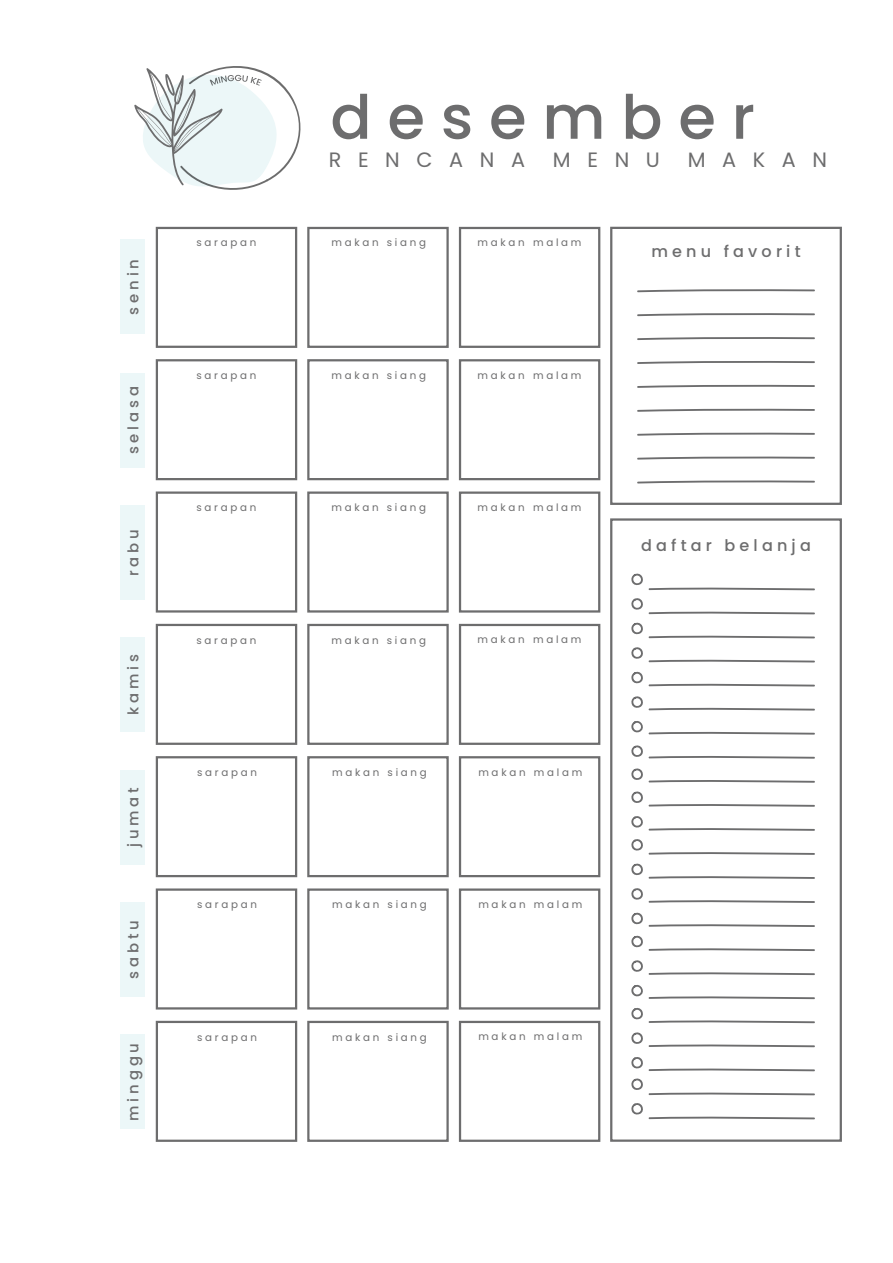
<style>
.page{position:relative;width:893px;height:1263px;background:#fff}
.page>*{position:absolute;margin:0;border:0;box-sizing:border-box;transform-origin:0 0}
.t1{font:500 60.75px "Poppins";color:#6d6d6e}
.t2{font:20.7px "Poppins";color:#6d6d6e}
.t3{font:500 16.05px "Poppins";color:#6d6d6e}
.t4{font:500 14.85px "Poppins";color:#6d6d6e}
.t5{font:10.2px "Poppins";color:#6d6d6e}
</style>
<div class="page">
<svg style="left:134px;top:66px;width:167px;height:124px"></svg>
<div style="left:156px;top:227px;width:141px;height:121px;border:2px solid #6d6d6e"></div>
<div style="left:156px;top:359px;width:141px;height:121px;border:2px solid #6d6d6e"></div>
<div style="left:156px;top:491px;width:141px;height:122px;border:2px solid #6d6d6e"></div>
<div style="left:156px;top:624px;width:141px;height:121px;border:2px solid #6d6d6e"></div>
<div style="left:156px;top:756px;width:141px;height:121px;border:2px solid #6d6d6e"></div>
<div style="left:156px;top:888px;width:141px;height:121px;border:2px solid #6d6d6e"></div>
<div style="left:156px;top:1021px;width:141px;height:121px;border:2px solid #6d6d6e"></div>
<div style="left:307px;top:227px;width:142px;height:121px;border:2px solid #6d6d6e"></div>
<div style="left:307px;top:359px;width:142px;height:121px;border:2px solid #6d6d6e"></div>
<div style="left:307px;top:491px;width:142px;height:122px;border:2px solid #6d6d6e"></div>
<div style="left:307px;top:624px;width:142px;height:121px;border:2px solid #6d6d6e"></div>
<div style="left:307px;top:756px;width:142px;height:121px;border:2px solid #6d6d6e"></div>
<div style="left:307px;top:888px;width:142px;height:121px;border:2px solid #6d6d6e"></div>
<div style="left:307px;top:1021px;width:142px;height:121px;border:2px solid #6d6d6e"></div>
<div style="left:459px;top:227px;width:141px;height:121px;border:2px solid #6d6d6e"></div>
<div style="left:459px;top:359px;width:141px;height:121px;border:2px solid #6d6d6e"></div>
<div style="left:459px;top:491px;width:141px;height:122px;border:2px solid #6d6d6e"></div>
<div style="left:459px;top:624px;width:141px;height:121px;border:2px solid #6d6d6e"></div>
<div style="left:459px;top:756px;width:141px;height:121px;border:2px solid #6d6d6e"></div>
<div style="left:459px;top:888px;width:141px;height:121px;border:2px solid #6d6d6e"></div>
<div style="left:459px;top:1021px;width:141px;height:121px;border:2px solid #6d6d6e"></div>
<div style="left:121px;top:240px;width:24px;height:94px;background:#ecf7f8"></div>
<div style="left:121px;top:373px;width:24px;height:94px;background:#ecf7f8"></div>
<div style="left:121px;top:505px;width:24px;height:95px;background:#ecf7f8"></div>
<div style="left:121px;top:638px;width:24px;height:94px;background:#ecf7f8"></div>
<div style="left:121px;top:770px;width:24px;height:94px;background:#ecf7f8"></div>
<div style="left:121px;top:902px;width:24px;height:95px;background:#ecf7f8"></div>
<div style="left:121px;top:1035px;width:24px;height:94px;background:#ecf7f8"></div>
<div style="left:610px;top:227px;width:232px;height:278px;border:2px solid #6d6d6e"></div>
<svg style="left:637px;top:289px;width:178px;height:3px"></svg>
<svg style="left:637px;top:313px;width:178px;height:3px"></svg>
<svg style="left:637px;top:337px;width:178px;height:3px"></svg>
<svg style="left:637px;top:361px;width:178px;height:3px"></svg>
<svg style="left:637px;top:385px;width:178px;height:3px"></svg>
<svg style="left:637px;top:408px;width:178px;height:4px"></svg>
<svg style="left:637px;top:432px;width:178px;height:4px"></svg>
<svg style="left:637px;top:456px;width:178px;height:4px"></svg>
<svg style="left:637px;top:480px;width:178px;height:3px"></svg>
<div style="left:610px;top:518px;width:232px;height:624px;border:2px solid #6d6d6e"></div>
<svg style="left:631px;top:573px;width:184px;height:17px"></svg>
<svg style="left:631px;top:598px;width:184px;height:16px"></svg>
<svg style="left:631px;top:622px;width:184px;height:16px"></svg>
<svg style="left:631px;top:647px;width:184px;height:15px"></svg>
<svg style="left:631px;top:671px;width:184px;height:15px"></svg>
<svg style="left:631px;top:696px;width:184px;height:14px"></svg>
<svg style="left:631px;top:721px;width:184px;height:14px"></svg>
<svg style="left:631px;top:745px;width:184px;height:14px"></svg>
<svg style="left:631px;top:768px;width:184px;height:15px"></svg>
<svg style="left:631px;top:791px;width:184px;height:16px"></svg>
<svg style="left:631px;top:816px;width:184px;height:15px"></svg>
<svg style="left:631px;top:839px;width:184px;height:16px"></svg>
<svg style="left:631px;top:863px;width:184px;height:16px"></svg>
<svg style="left:631px;top:888px;width:184px;height:15px"></svg>
<svg style="left:631px;top:912px;width:184px;height:15px"></svg>
<svg style="left:631px;top:935px;width:184px;height:16px"></svg>
<svg style="left:631px;top:960px;width:184px;height:15px"></svg>
<svg style="left:631px;top:984px;width:184px;height:15px"></svg>
<svg style="left:631px;top:1008px;width:184px;height:15px"></svg>
<svg style="left:631px;top:1032px;width:184px;height:15px"></svg>
<svg style="left:631px;top:1057px;width:184px;height:14px"></svg>
<svg style="left:631px;top:1078px;width:184px;height:17px"></svg>
<svg style="left:631px;top:1103px;width:184px;height:16px"></svg>
<h3 class="t4" style="left:125px;top:315px;width:57px;rotate:-90deg">s e n i n</h3>
<h3 class="t4" style="left:125px;top:454px;width:70px;rotate:-90deg">s e l a s a</h3>
<h3 class="t4" style="left:125px;top:576px;width:49px;rotate:-90deg">r a b u</h3>
<h3 class="t4" style="left:125px;top:715px;width:62px;rotate:-90deg">k a m i s</h3>
<h3 class="t4" style="left:125px;top:847px;width:61px;rotate:-90deg">j u m a t</h3>
<h3 class="t4" style="left:125px;top:979px;width:60px;rotate:-90deg">s a b t u</h3>
<h3 class="t4" style="left:125px;top:1121px;width:79px;rotate:-90deg">m i n g g u</h3>
<h1 class="t1" style="left:330px;top:82px;width:426px">d e s e m b e r</h1>
<h2 class="t2" style="left:329px;top:148px;width:198px">R E N C A N A</h2>
<h2 class="t2" style="left:553px;top:148px;width:109px">M E N U</h2>
<h2 class="t2" style="left:688px;top:148px;width:141px">M A K A N</h2>
<p class="t5" style="left:196px;top:237px;width:61px">s a r a p a n</p>
<p class="t5" style="left:331px;top:237px;width:96px">m a k a n s i a n g</p>
<p class="t5" style="left:478px;top:237px;width:105px">m a k a n m a l a m</p>
<p class="t5" style="left:196px;top:369px;width:61px">s a r a p a n</p>
<p class="t5" style="left:331px;top:369px;width:96px">m a k a n s i a n g</p>
<p class="t5" style="left:478px;top:369px;width:105px">m a k a n m a l a m</p>
<p class="t5" style="left:196px;top:502px;width:61px">s a r a p a n</p>
<p class="t5" style="left:331px;top:502px;width:96px">m a k a n s i a n g</p>
<p class="t5" style="left:478px;top:501px;width:105px">m a k a n m a l a m</p>
<p class="t5" style="left:196px;top:634px;width:61px">s a r a p a n</p>
<p class="t5" style="left:331px;top:634px;width:96px">m a k a n s i a n g</p>
<p class="t5" style="left:478px;top:634px;width:105px">m a k a n m a l a m</p>
<p class="t5" style="left:197px;top:766px;width:61px">s a r a p a n</p>
<p class="t5" style="left:332px;top:766px;width:96px">m a k a n s i a n g</p>
<p class="t5" style="left:478px;top:766px;width:105px">m a k a n m a l a m</p>
<p class="t5" style="left:197px;top:899px;width:61px">s a r a p a n</p>
<p class="t5" style="left:332px;top:899px;width:96px">m a k a n s i a n g</p>
<p class="t5" style="left:478px;top:898px;width:105px">m a k a n m a l a m</p>
<p class="t5" style="left:197px;top:1031px;width:61px">s a r a p a n</p>
<p class="t5" style="left:332px;top:1031px;width:96px">m a k a n s i a n g</p>
<p class="t5" style="left:478px;top:1031px;width:105px">m a k a n m a l a m</p>
<h3 class="t3" style="left:651px;top:242px;width:151px">m e n u f a v o r i t</h3>
<h3 class="t3" style="left:641px;top:536px;width:171px">d a f t a r b e l a n j a</h3>
</div>
